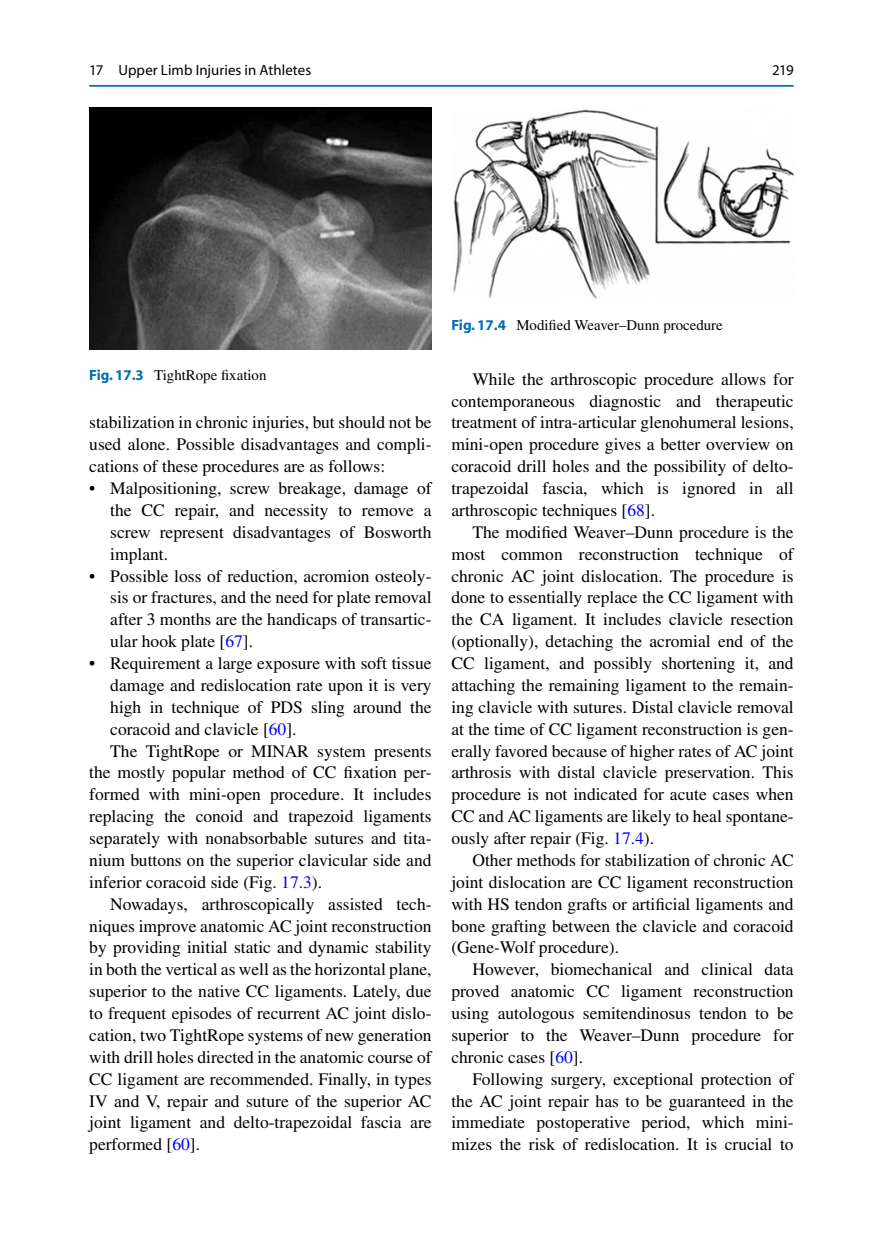
<style>
.page{position:relative;width:883px;height:1260px;background:#fff}
.page>*{position:absolute;margin:0;border:0;box-sizing:border-box;transform-origin:0 0}
.t1{font:17.5px/21.9px "Times";color:#000;text-align:justify}
.t2{font:14.88px "Times";color:#000}
.t3{font:14.88px "Myriad";letter-spacing:.005em;color:#000}
.s1{font-family:"Myriad";font-weight:700;color:#006db6}
.s2{color:#0000fa}
</style>
<div class="page">
<img style="left:89px;top:107px;width:343px;height:242px">
<img style="left:453px;top:109px;width:341px;height:190px">
<hr style="left:89px;top:85px;width:705px;height:2px;background:#006db6">
<p class="t3" style="left:89px;top:64px;width:224px">17 Upper Limb Injuries in Athletes</p>
<p class="t3" style="left:772px;top:64px;width:23px">219</p>
<p class="t2" style="left:89px;top:370px;width:179px"><span class="s1">Fig. 17.3</span> TightRope fixation</p>
<p class="t1" style="left:89px;top:413px;width:344px">stabilization in chronic injuries, but should not be used alone. Possible disadvantages and compli&shy;cations of these procedures are as follows:</p>
<p class="t1" style="left:110px;top:479px;width:323px;text-indent:-21px">• Malpositioning, screw breakage, damage of the CC repair, and necessity to remove a screw represent disadvantages of Bosworth implant.</p>
<p class="t1" style="left:110px;top:566px;width:323px;text-indent:-21px">• Possible loss of reduction, acromion osteoly&shy;sis or fractures, and the need for plate removal after 3 months are the handicaps of transartic&shy;ular hook plate [ <span class="s2">67</span> ].</p>
<p class="t1" style="left:89px;top:654px;width:344px">• Requirement a large exposure with soft tissue</p>
<p class="t1" style="left:110px;top:676px;width:323px">damage and redislocation rate upon it is very</p>
<p class="t1" style="left:110px;top:698px;width:323px">high in technique of PDS sling around the</p>
<p class="t1" style="left:110px;top:720px;width:188px">coracoid and clavicle [ <span class="s2">60</span> ].</p>
<p class="t1" style="left:110px;top:741px;width:323px">The TightRope or MINAR system presents</p>
<p class="t1" style="left:89px;top:763px;width:344px">the mostly popular method of CC fixation per-</p>
<p class="t1" style="left:89px;top:785px;width:344px">formed with mini-open procedure. It includes</p>
<p class="t1" style="left:89px;top:807px;width:344px">replacing the conoid and trapezoid ligaments</p>
<p class="t1" style="left:89px;top:829px;width:344px">separately with nonabsorbable sutures and tita-</p>
<p class="t1" style="left:89px;top:851px;width:344px">nium buttons on the superior clavicular side and</p>
<p class="t1" style="left:89px;top:873px;width:234px">inferior coracoid side (Fig. <span class="s2">17.3</span> ).</p>
<p class="t1" style="left:110px;top:895px;width:323px">Nowadays, arthroscopically assisted tech-</p>
<p class="t1" style="left:89px;top:916px;width:344px">niques improve anatomic AC joint reconstruction</p>
<p class="t1" style="left:89px;top:938px;width:344px">by providing initial static and dynamic stability</p>
<p class="t1" style="left:89px;top:960px;width:344px">in both the vertical as well as the horizontal plane,</p>
<p class="t1" style="left:89px;top:982px;width:344px">superior to the native CC ligaments. Lately, due</p>
<p class="t1" style="left:89px;top:1004px;width:344px">to frequent episodes of recurrent AC joint dislo-</p>
<p class="t1" style="left:89px;top:1026px;width:344px">cation, two TightRope systems of new generation</p>
<p class="t1" style="left:89px;top:1048px;width:344px">with drill holes directed in the anatomic course of</p>
<p class="t1" style="left:89px;top:1070px;width:344px">CC ligament are recommended. Finally, in types</p>
<p class="t1" style="left:89px;top:1091px;width:344px">IV and V, repair and suture of the superior AC</p>
<p class="t1" style="left:89px;top:1113px;width:344px">joint ligament and delto-trapezoidal fascia are</p>
<p class="t1" style="left:89px;top:1135px;width:112px">performed [ <span class="s2">60</span> ].</p>
<p class="t2" style="left:451px;top:320px;width:273px"><span class="s1">Fig. 17.4</span> Modified Weaver–Dunn procedure</p>
<p class="t1" style="left:451px;top:370px;width:344px;text-indent:21px">While the arthroscopic procedure allows for contemporaneous diagnostic and therapeutic treatment of intra-articular glenohumeral lesions, mini-open procedure gives a better overview on coracoid drill holes and the possibility of delto&shy;trapezoidal fascia, which is ignored in all arthroscopic techniques [ <span class="s2">68</span> ].</p>
<p class="t1" style="left:451px;top:523px;width:344px;text-indent:21px">The modified Weaver–Dunn procedure is the most common reconstruction technique of chronic AC joint dislocation. The procedure is done to essentially replace the CC ligament with the CA ligament. It includes clavicle resection (optionally), detaching the acromial end of the CC ligament, and possibly shortening it, and attaching the remaining ligament to the remain&shy;ing clavicle with sutures. Distal clavicle removal at the time of CC ligament reconstruction is gen&shy;erally favored because of higher rates of AC joint arthrosis with distal clavicle preservation. This procedure is not indicated for acute cases when CC and AC ligaments are likely to heal spontane&shy;ously after repair (Fig. <span class="s2">17.4</span> ).</p>
<p class="t1" style="left:451px;top:851px;width:344px;text-indent:21px">Other methods for stabilization of chronic AC joint dislocation are CC ligament reconstruction with HS tendon grafts or artificial ligaments and bone grafting between the clavicle and coracoid (Gene-Wolf procedure ).</p>
<p class="t1" style="left:451px;top:960px;width:344px;text-indent:21px">However, biomechanical and clinical data proved anatomic CC ligament reconstruction using autologous semitendinosus tendon to be superior to the Weaver–Dunn procedure for chronic cases [ <span class="s2">60</span> ].</p>
<p class="t1" style="left:451px;top:1070px;width:344px;text-indent:21px">Following surgery, exceptional protection of the AC joint repair has to be guaranteed in the immediate postoperative period, which mini&shy;mizes the risk of redislocation. It is crucial to</p>
</div>
